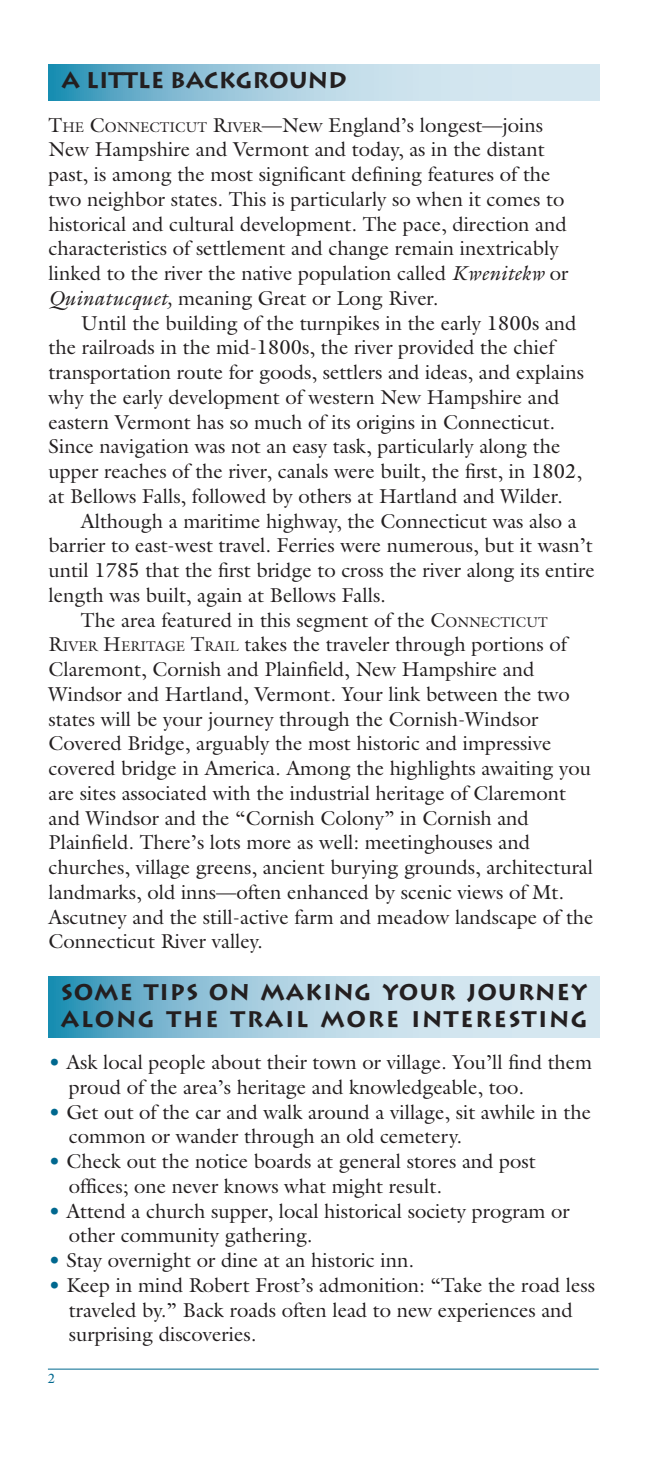
<style>
.page{position:relative;width:648px;height:1458px;background:#fff}
.page>*{position:absolute;margin:0;border:0;box-sizing:border-box;transform-origin:0 0}
.t1{font:700 22.5px/27px "Lithos";letter-spacing:.06em;color:#231f20}
.t2{font:700 22.5px "Lithos";color:#231f20}
.t3{font:20.25px/24.8px "Galliard";color:#231f20}
.t4{font:13.5px "Galliard";color:#00688f}
.s1{font-style:inherit}
.s2{font-size:14.17px}
.s3{font-style:italic}
.s4{color:#00688f}
</style>
<div class="page">
<hr style="left:48px;top:1369px;width:551px;height:1px;background:#00688f">
<svg style="left:49px;top:65px;width:550px;height:35px;background:#a5cedf"></svg>
<svg style="left:49px;top:977px;width:550px;height:60px;background:#a5cedf"></svg>
<p class="t2" style="left:62px;top:66px;width:287px">A LITTLE BACKGROUND</p>
<p class="t3" style="left:49px;top:112px;width:522px"><span class="s1">T</span><span class="s2">HE</span> <span class="s1">C</span><span class="s2">ONNECTICUT</span> <span class="s1">R</span><span class="s2">IVER</span>—New England’s longest—joins New Hampshire and Vermont and today, as in the distant past, is among the most significant defining features of the two neighbor states. This is particularly so when it comes to historical and cultural development. The pace, direction and characteristics of settlement and change remain inextricably linked to the river the native population called <span class="s3">Kwenitekw</span> or <span class="s3">Quinatucquet,</span> meaning Great or Long River.</p>
<p class="t3" style="left:49px;top:310px;width:537px;text-indent:32px">Until the building of the turnpikes in the early 1800s and the railroads in the mid-1800s, the river provided the chief transportation route for goods, settlers and ideas, and explains why the early development of western New Hampshire and eastern Vermont has so much of its origins in Connecticut.<br>Since navigation was not an easy task, particularly along the upper reaches of the river, canals were built, the first, in 1802, at Bellows Falls, followed by others at Hartland and Wilder.</p>
<p class="t3" style="left:81px;top:508px;width:497px">Although a maritime highway, the Connecticut was also a</p>
<p class="t3" style="left:49px;top:533px;width:546px">barrier to east-west travel. Ferries were numerous, but it wasn’t</p>
<p class="t3" style="left:49px;top:557px;width:548px">until 1785 that the first bridge to cross the river along its entire</p>
<p class="t3" style="left:49px;top:582px;width:339px">length was built, again at Bellows Falls.</p>
<p class="t3" style="left:81px;top:607px;width:468px">The area featured in this segment of the <span class="s1">C</span><span class="s2">ONNECTICUT</span></p>
<p class="t3" style="left:49px;top:632px;width:520px"><span class="s1">R</span><span class="s2">IVER</span> <span class="s1">H</span><span class="s2">ERITAGE</span> <span class="s1">T</span><span class="s2">RAIL</span> takes the traveler through portions of</p>
<p class="t3" style="left:49px;top:657px;width:487px">Claremont, Cornish and Plainfield, New Hampshire and</p>
<p class="t3" style="left:49px;top:681px;width:523px">Windsor and Hartland, Vermont. Your link between the two</p>
<p class="t3" style="left:49px;top:706px;width:491px">states will be your journey through the Cornish-Windsor</p>
<p class="t3" style="left:49px;top:731px;width:504px">Covered Bridge, arguably the most historic and impressive</p>
<p class="t3" style="left:49px;top:755px;width:544px">covered bridge in America. Among the highlights awaiting you</p>
<p class="t3" style="left:49px;top:780px;width:519px">are sites associated with the industrial heritage of Claremont</p>
<p class="t3" style="left:49px;top:805px;width:482px">and Windsor and the “Cornish Colony” in Cornish and</p>
<p class="t3" style="left:49px;top:830px;width:483px">Plainfield. There’s lots more as well: meetinghouses and</p>
<p class="t3" style="left:49px;top:854px;width:546px">churches, village greens, ancient burying grounds, architectural</p>
<p class="t3" style="left:49px;top:879px;width:517px">landmarks, old inns—often enhanced by scenic views of Mt.</p>
<p class="t3" style="left:49px;top:904px;width:547px">Ascutney and the still-active farm and meadow landscape of the</p>
<p class="t3" style="left:49px;top:929px;width:216px">Connecticut River valley.</p>
<p class="t1" style="left:61px;top:979px;width:528px">SOME TIPS ON MAKING YOUR JOURNEY<br>ALONG THE TRAIL MORE INTERESTING</p>
<p class="t3" style="left:69px;top:1050px;width:525px;text-indent:-20px"><span class="s4">•</span> Ask local people about their town or village. You’ll find them proud of the area’s heritage and knowledgeable, too.</p>
<p class="t3" style="left:69px;top:1099px;width:524px;text-indent:-20px"><span class="s4">•</span> Get out of the car and walk around a village, sit awhile in the common or wander through an old cemetery.</p>
<p class="t3" style="left:69px;top:1149px;width:468px;text-indent:-20px"><span class="s4">•</span> Check out the notice boards at general stores and post offices; one never knows what might result.</p>
<p class="t3" style="left:69px;top:1198px;width:503px;text-indent:-20px"><span class="s4">•</span> Attend a church supper, local historical society program or other community gathering.</p>
<p class="t3" style="left:49px;top:1248px;width:367px"><span class="s4">•</span> Stay overnight or dine at an historic inn.</p>
<p class="t3" style="left:69px;top:1272px;width:528px;text-indent:-20px"><span class="s4">•</span> Keep in mind Robert Frost’s admonition: “Take the road less traveled by.” Back roads often lead to new experiences and surprising discoveries.</p>
<p class="t4" style="left:48px;top:1370px;width:9px">2</p>
</div>
